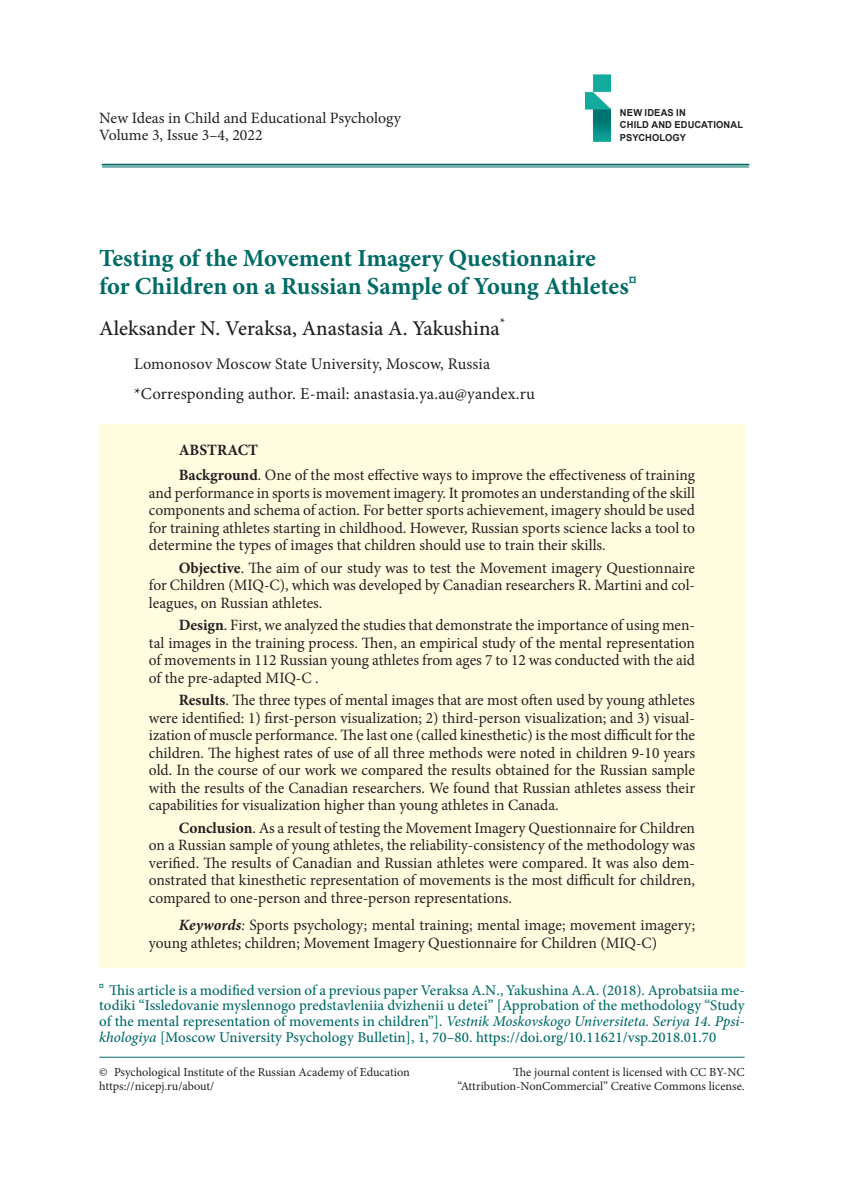
<style>
.page{position:relative;width:844px;height:1191px;background:#fff}
.page>*{position:absolute;margin:0;border:0;box-sizing:border-box;transform-origin:0 0}
.t1{font:700 24.5px/28px "Minion Pro";letter-spacing:-.005em;color:#006b66}
.t2{font:500 21px "Minion Pro";color:#231f20}
.t3{font:16.62px "Minion Pro";letter-spacing:.005em;color:#231f20}
.t4{font:16.1px "Minion Pro";letter-spacing:.005em;color:#231f20}
.t5{font:15.75px/17.5px "Minion Pro";color:#231f20;text-align:justify}
.t6{font:500 14.88px/15.8px "Minion Pro";letter-spacing:.005em;color:#006b66;text-align:justify}
.t7{font:12.25px/14px "Minion Pro";color:#231f20}
.t8{font:700 9.62px/12.2px "Arial";letter-spacing:.015em;color:#231f20}
.s1{font-weight:700}
.s2{font-weight:700;font-style:italic}
.s3{font-style:italic}
</style>
<div class="page">
<img style="left:585px;top:75px;width:25px;height:66px">
<hr style="left:102px;top:164px;width:646px;height:1px;background:#006b66">
<hr style="left:102px;top:167px;width:646px;height:1px;background:#006b66">
<div style="left:99px;top:424px;width:645px;height:543px;background:#fffce0"></div>
<hr style="left:99px;top:1056px;width:645px;height:1px;background:#006b66">
<p class="t5" style="left:99px;top:110px;width:303px;line-height:16.4px">New Ideas in Child and Educational Psychology<br>Volume 3, Issue 3–4, 2022</p>
<p class="t8" style="left:619px;top:107px;width:125px">NEW IDEAS IN<br>CHILD AND EDUCATIONAL<br>PSYCHOLOGY</p>
<h1 class="t1" style="left:99px;top:244px;width:538px">Testing of the Movement Imagery Questionnaire<br>for Children on a Russian Sample of Young Athletes<sup>¤</sup></h1>
<h2 class="t2" style="left:99px;top:314px;width:407px">Aleksander N. Veraksa, Anastasia A. Yakushina<sup>*</sup></h2>
<p class="t4" style="left:134px;top:353px;width:357px">Lomonosov Moscow State University, Moscow, Russia</p>
<p class="t3" style="left:134px;top:382px;width:402px">*Corresponding author. E-mail: anastasia.ya.au@yandex.ru</p>
<p class="t5" style="left:179px;top:438px;width:517px;line-height:25px"><span class="s1">ABSTRACT<br>Background</span>. One of the most effective ways to improve the effectiveness of training</p>
<p class="t5" style="left:149px;top:484px;width:547px">and performance in sports is movement imagery. It promotes an understanding of the skill components and schema of action. For better sports achievement, imagery should be used for training athletes starting in childhood. However, Russian sports science lacks a tool to determine the types of images that children should use to train their skills.</p>
<p class="t5" style="left:149px;top:559px;width:547px;text-indent:30px"><span class="s1">Objective</span>. The aim of our study was to test the Movement imagery Questionnaire for Children (MIQ-C), which was developed by Canadian researchers R. Martini and col&shy;leagues, on Russian athletes.</p>
<p class="t5" style="left:149px;top:616px;width:547px;text-indent:30px"><span class="s1">Design</span>. First, we analyzed the studies that demonstrate the importance of using men&shy;tal images in the training process. Then, an empirical study of the mental representation of movements in 112 Russian young athletes from ages 7 to 12 was conducted with the aid of the pre-adapted MIQ-C .</p>
<p class="t5" style="left:149px;top:691px;width:547px;text-indent:30px"><span class="s1">Results</span>. The three types of mental images that are most often used by young athletes were identified: 1) first-person visualization; 2) third-person visualization; and 3) visual&shy;ization of muscle performance. The last one (called kinesthetic) is the most difficult for the children. The highest rates of use of all three methods were noted in children 9-10 years old. In the course of our work we compared the results obtained for the Russian sample with the results of the Canadian researchers. We found that Russian athletes assess their capabilities for visualization higher than young athletes in Canada.</p>
<p class="t5" style="left:149px;top:819px;width:547px;text-indent:30px"><span class="s1">Conclusion</span>. As a result of testing the Movement Imagery Questionnaire for Children on a Russian sample of young athletes, the reliability-consistency of the methodology was verified. The results of Canadian and Russian athletes were compared. It was also dem&shy;onstrated that kinesthetic representation of movements is the most difficult for children, compared to one-person and three-person representations.</p>
<p class="t5" style="left:149px;top:916px;width:547px;text-indent:30px"><span class="s2">Keywords</span><span class="s3">:</span> Sports psychology; mental training; mental image; movement imagery; young athletes; children; Movement Imagery Questionnaire for Children (MIQ-C)</p>
<p class="t6" style="left:99px;top:982px;width:646px"><sup>¤</sup> This article is a modified version of a previous paper Veraksa A.N., Yakushina A.A. (2018). Aprobatsiia me&shy;todiki “Issledovanie myslennogo predstavleniia dvizhenii u detei” [Approbation of the methodology “Study of the mental representation of movements in children”]. <span class="s3">Vestnik Moskovskogo Universiteta. Seriya 14. Ppsi&shy;khologiya</span> [Moscow University Psychology Bulletin], 1, 70–80. https://doi.org/10.11621/vsp.2018.01.70</p>
<p class="t7" style="left:99px;top:1065px;width:312px">© Psychological Institute of the Russian Academy of Education https://nicepj.ru/about/</p>
<p class="t7" style="left:457px;top:1065px;width:288px;text-align:right">The journal content is licensed with CC BY-NC “Attribution-NonCommercial” Creative Commons license.</p>
</div>
